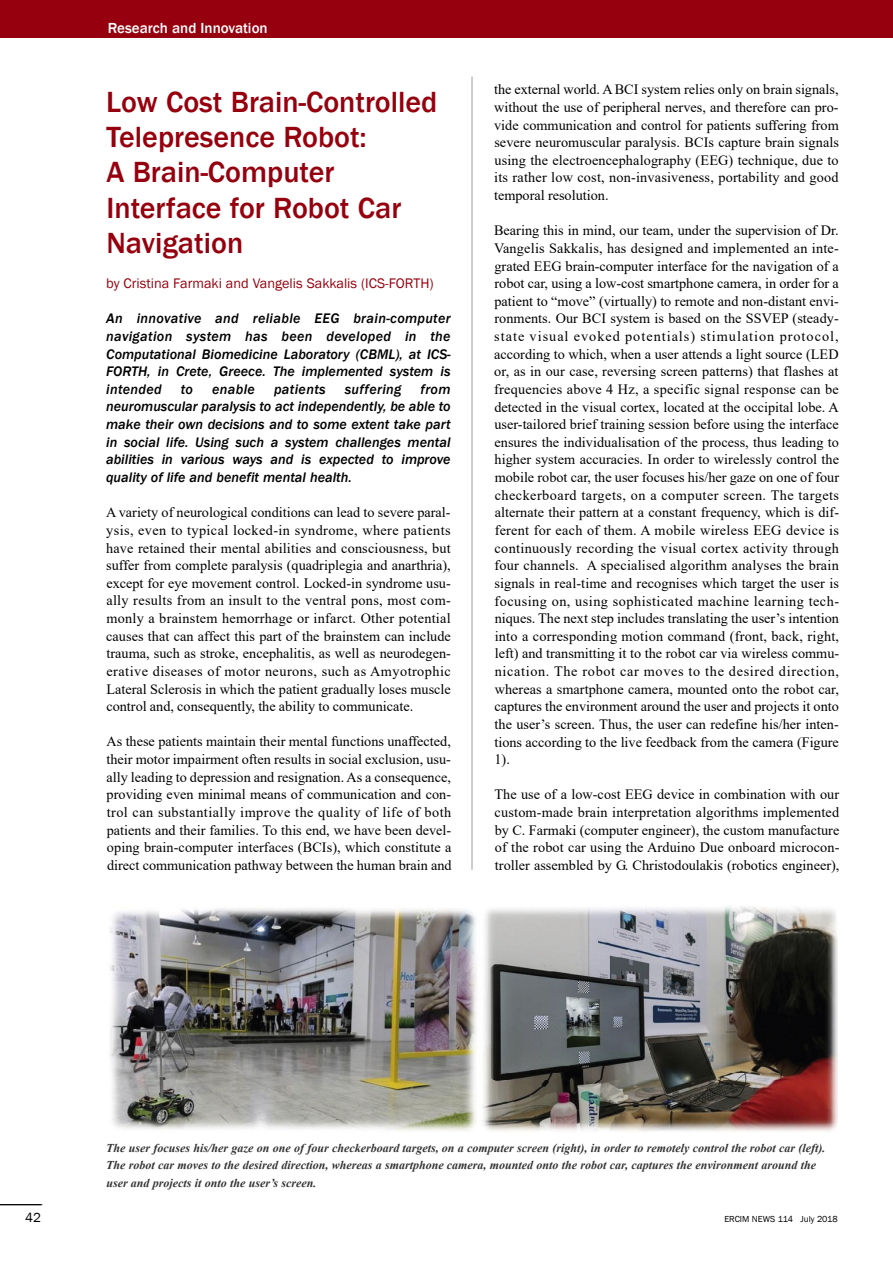
<style>
.page{position:relative;width:893px;height:1263px;background:#fff}
.page>*{position:absolute;margin:0;border:0;box-sizing:border-box;transform-origin:0 0}
.t1{font:500 30px/35.2px "Franklin Gothic";color:#96000e}
.t2{font:500 15px "Franklin Gothic";color:#fff}
.t3{font:14.25px/17.7px "Times New Roman";color:#000;text-align:justify}
.t4{font:italic 500 14.25px/17.7px "Franklin Gothic";color:#000;text-align:justify}
.t5{font:14.25px "Franklin Gothic";color:#96000e}
.t6{font:italic 500 14.25px "Franklin Gothic";letter-spacing:.025em;color:#000}
.t7{font:13.5px "Franklin Gothic";color:#000}
.t8{font:italic 700 12px/17.7px "Times New Roman";color:#333}
.t9{font:9px "Franklin Gothic";color:#000}
</style>
<div class="page">
<div style="left:0;top:0;width:893px;height:38px;background:#96000e"></div>
<hr style="left:472px;top:77px;width:1px;height:793px;background:#999">
<hr style="left:0;top:1204px;width:42px;height:1px;background:#000">
<img style="left:110px;top:906px;width:728px;height:226px">
<p class="t2" style="left:108px;top:20px;width:161px">Research and Innovation</p>
<h1 class="t1" style="left:106px;top:84px;width:333px">Low Cost brain-Controlled telepresence Robot:<br>A brain-Computer<br>Interface for Robot Car<br>Navigation</h1>
<p class="t5" style="left:106px;top:275px;width:329px">by Cristina Farmaki and Vangelis Sakkalis (ICS-FORTH)</p>
<p class="t4" style="left:106px;top:309px;width:346px">An innovative and reliable EEG brain-computer navigation system has been developed in the Computational Biomedicine Laboratory (CBML), at ICS-FORTH, in Crete, Greece. The implemented system is intended</p>
<p class="t4" style="left:106px;top:380px;width:346px;text-indent:314px">from neuromuscular paralysis to act independently, be able to make their own decisions and to some extent take part in social life. Using such a system challenges mental abilities in various ways and is expected to improve quality of life and benefit mental health.</p>
<p class="t3" style="left:106px;top:504px;width:346px">A variety of neurological conditions can lead to severe paral&shy;ysis, even to typical locked-in syndrome, where patients have retained their mental abilities and consciousness, but suffer from complete paralysis (quadriplegia and anarthria), except for eye movement control. Locked-in syndrome usu&shy;ally results from an insult to the ventral pons, most com&shy;monly a brainstem hemorrhage or infarct. Other potential causes that can affect this part of the brainstem can include trauma, such as stroke, encephalitis, as well as neurodegen&shy;erative diseases of motor neurons, such as Amyotrophic Lateral Sclerosis in which the patient gradually loses muscle control and, consequently, the ability to communicate.</p>
<p class="t3" style="left:106px;top:733px;width:347px">As these patients maintain their mental functions unaffected, their motor impairment often results in social exclusion, usu&shy;ally leading to depression and resignation. As a consequence, providing even minimal means of communication and con&shy;trol can substantially improve the quality of life of both patients and their families. To this end, we have been devel&shy;oping brain-computer interfaces (BCIs), which constitute a direct communication pathway between the human brain and</p>
<p class="t4" style="left:181px;top:380px;width:14px">to</p>
<p class="t4" style="left:212px;top:380px;width:44px">enable</p>
<p class="t6" style="left:274px;top:381px;width:53px">patients</p>
<p class="t6" style="left:345px;top:381px;width:58px">suffering</p>
<p class="t3" style="left:494px;top:81px;width:346px">the external world. A BCI system relies only on brain signals, without the use of peripheral nerves, and therefore can pro&shy;vide communication and control for patients suffering from severe neuromuscular paralysis. BCIs capture brain signals using the electroencephalography (EEG) technique, due to its rather low cost, non-invasiveness, portability and good temporal resolution.</p>
<p class="t3" style="left:494px;top:222px;width:347px">Bearing this in mind, our team, under the supervision of Dr.<br>Vangelis Sakkalis, has designed and implemented an inte&shy;grated EEG brain-computer interface for the navigation of a robot car, using a low-cost smartphone camera, in order for a patient to “move” (virtually) to remote and non-distant envi&shy;ronments. Our BCI system is based on the SSVEP (steady&shy;state visual evoked potentials) stimulation protocol, according to which, when a user attends a light source (LED or, as in our case, reversing screen patterns) that flashes at frequencies above 4 Hz, a specific signal response can be detected in the visual cortex, located at the occipital lobe. A user-tailored brief training session before using the interface ensures the individualisation of the process, thus leading to higher system accuracies. In order to wirelessly control the mobile robot car, the user focuses his/her gaze on one of four checkerboard targets, on a computer screen. The targets alternate their pattern at a constant frequency, which is dif&shy;ferent for each of them. A mobile wireless EEG device is continuously recording the visual cortex activity through four channels. A specialised algorithm analyses the brain signals in real-time and recognises which target the user is focusing on, using sophisticated machine learning tech&shy;niques. The next step includes translating the user’s intention into a corresponding motion command (front, back, right, left) and transmitting it to the robot car via wireless commu&shy;nication. The robot car moves to the desired direction, whereas a smartphone camera, mounted onto the robot car, captures the environment around the user and projects it onto the user’s screen. Thus, the user can redefine his/her inten&shy;tions according to the live feedback from the camera (Figure 1).</p>
<p class="t3" style="left:494px;top:786px;width:346px">The use of a low-cost EEG device in combination with our custom-made brain interpretation algorithms implemented by C. Farmaki (computer engineer), the custom manufacture of the robot car using the Arduino Due onboard microcon&shy;troller assembled by G. Christodoulakis (robotics engineer),</p>
<p class="t8" style="left:106px;top:1139px;width:721px">The user focuses his/her gaze on one of four checkerboard targets, on a computer screen (right), in order to remotely control the robot car (left).<br>The robot car moves to the desired direction, whereas a smartphone camera, mounted onto the robot car, captures the environment around the user and projects it onto the user’s screen.</p>
<p class="t7" style="left:25px;top:1210px;width:17px">42</p>
<p class="t9" style="left:724px;top:1214px;width:115px">ERCIM NEWS 114 July 2018</p>
</div>
